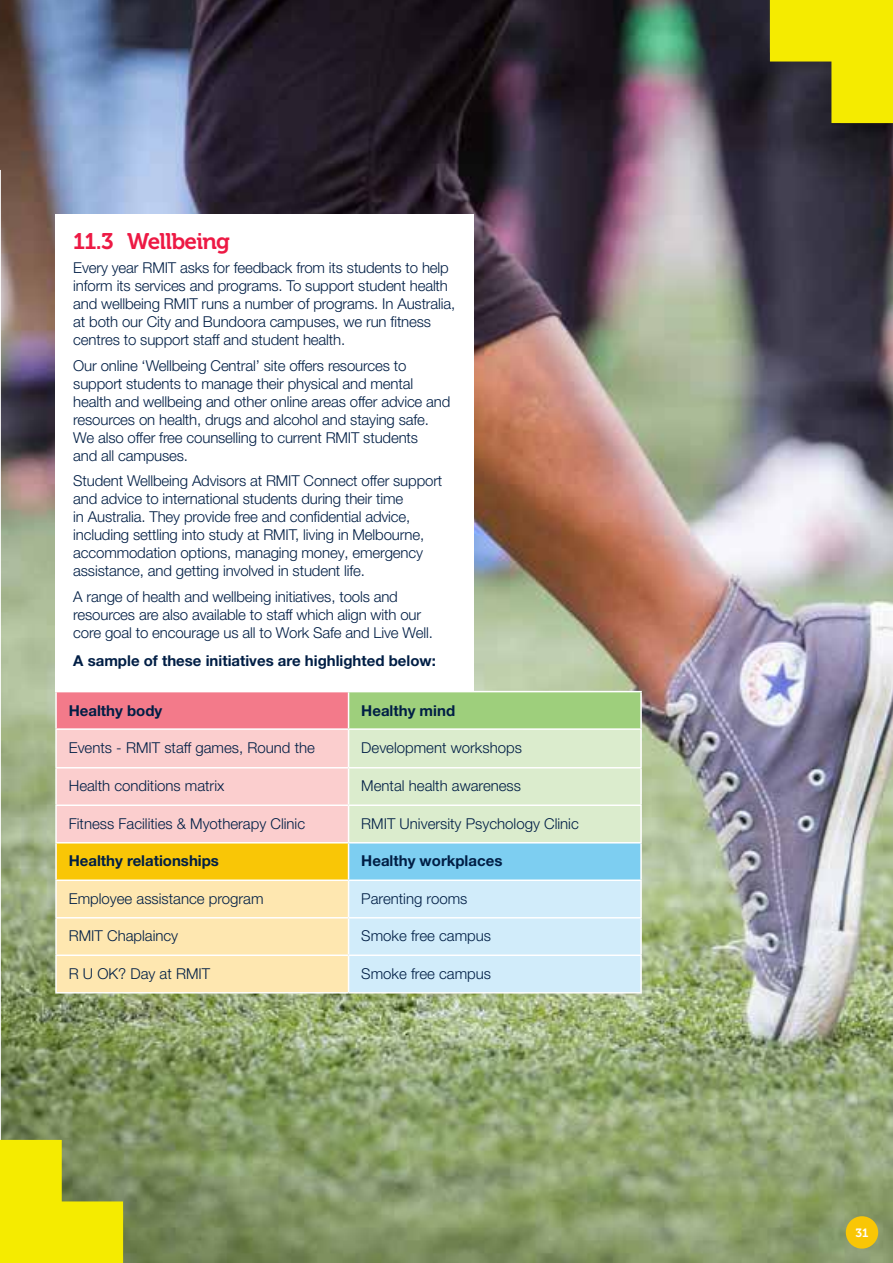
<style>
.page{position:relative;width:893px;height:1263px;background:#fff}
.page>*{position:absolute;margin:0;border:0;box-sizing:border-box;transform-origin:0 0}
.t1{font:22.5px "Museo 700";letter-spacing:-.03em;color:#ed1944}
.t2{font:300 15px/18px "Helvetica Neue LT Pro";letter-spacing:-.01em;color:#001e45}
.t3{font:700 15px "Helvetica Neue LT Pro";color:#001e45}
.t4{font:12px "Museo 700";color:#fff}
</style>
<div class="page">
<img style="left:0;top:0;width:893px;height:1263px">
<div style="left:56px;top:692px;width:293px;height:37px;background:#f37a8a"></div>
<div style="left:349px;top:692px;width:292px;height:37px;background:#9ecf7c"></div>
<svg style="left:57px;top:730px;width:583px;height:112px;background:#ebddcd"></svg>
<div style="left:56px;top:843px;width:293px;height:37px;background:#f9c606"></div>
<div style="left:349px;top:843px;width:292px;height:37px;background:#7dcef1"></div>
<svg style="left:57px;top:881px;width:583px;height:111px;background:#e7e9d5"></svg>
<hr style="left:55px;top:692px;width:2px;height:36px;background:#fff">
<hr style="left:349px;top:691px;width:293px;height:1px;background:#fff">
<hr style="left:348px;top:692px;width:1px;height:36px;background:#fff">
<hr style="left:640px;top:692px;width:2px;height:36px;background:#fff">
<hr style="left:55px;top:728px;width:294px;height:2px;background:#fff">
<hr style="left:55px;top:730px;width:2px;height:37px;background:#fff">
<hr style="left:349px;top:728px;width:293px;height:2px;background:#fff">
<hr style="left:348px;top:730px;width:1px;height:37px;background:#fff">
<hr style="left:640px;top:730px;width:2px;height:37px;background:#fff">
<hr style="left:55px;top:767px;width:294px;height:1px;background:#fff">
<hr style="left:55px;top:768px;width:2px;height:36px;background:#fff">
<hr style="left:349px;top:767px;width:293px;height:1px;background:#fff">
<hr style="left:348px;top:768px;width:1px;height:36px;background:#fff">
<hr style="left:640px;top:768px;width:2px;height:36px;background:#fff">
<hr style="left:55px;top:804px;width:294px;height:2px;background:#fff">
<hr style="left:55px;top:806px;width:2px;height:36px;background:#fff">
<hr style="left:349px;top:804px;width:293px;height:2px;background:#fff">
<hr style="left:348px;top:806px;width:1px;height:36px;background:#fff">
<hr style="left:640px;top:806px;width:2px;height:36px;background:#fff">
<hr style="left:55px;top:842px;width:294px;height:1px;background:#fff">
<hr style="left:55px;top:843px;width:2px;height:36px;background:#fff">
<hr style="left:349px;top:842px;width:293px;height:1px;background:#fff">
<hr style="left:348px;top:843px;width:1px;height:36px;background:#fff">
<hr style="left:640px;top:843px;width:2px;height:36px;background:#fff">
<hr style="left:55px;top:879px;width:294px;height:2px;background:#fff">
<hr style="left:55px;top:881px;width:2px;height:36px;background:#fff">
<hr style="left:349px;top:879px;width:293px;height:2px;background:#fff">
<hr style="left:348px;top:881px;width:1px;height:36px;background:#fff">
<hr style="left:640px;top:881px;width:2px;height:36px;background:#fff">
<hr style="left:55px;top:917px;width:294px;height:1px;background:#fff">
<hr style="left:55px;top:918px;width:2px;height:36px;background:#fff">
<hr style="left:349px;top:917px;width:293px;height:1px;background:#fff">
<hr style="left:348px;top:918px;width:1px;height:36px;background:#fff">
<hr style="left:640px;top:918px;width:2px;height:36px;background:#fff">
<hr style="left:55px;top:954px;width:294px;height:2px;background:#fff">
<hr style="left:55px;top:956px;width:2px;height:36px;background:#fff">
<hr style="left:349px;top:954px;width:293px;height:2px;background:#fff">
<hr style="left:348px;top:956px;width:1px;height:36px;background:#fff">
<hr style="left:640px;top:956px;width:2px;height:36px;background:#fff">
<hr style="left:55px;top:992px;width:294px;height:1px;background:#fff">
<hr style="left:349px;top:992px;width:293px;height:1px;background:#fff">
<div style="left:55px;top:214px;width:418px;height:478px;background:#fff"></div>
<svg style="left:0;top:1140px;width:123px;height:123px;background:#d6d216"></svg>
<svg style="left:770px;top:0;width:123px;height:123px;background:#c2ba0e"></svg>
<div style="left:846px;top:1216px;width:32px;height:32px;background:#f9c606;border-radius:50%"></div>
<h1 class="t1" style="left:73px;top:229px;width:158px">11.3 Wellbeing</h1>
<p class="t2" style="left:73px;top:259px;width:383px">Every year RMIT asks for feedback from its students to help inform its services and programs. To support student health and wellbeing RMIT runs a number of programs. In Australia, at both our City and Bundoora campuses, we run fitness centres to support staff and student health.</p>
<p class="t2" style="left:73px;top:356px;width:379px">Our online ‘Wellbeing Central’ site offers resources to support students to manage their physical and mental health and wellbeing and other online areas offer advice and resources on health, drugs and alcohol and staying safe.<br>We also offer free counselling to current RMIT students<br>and all campuses.</p>
<p class="t2" style="left:73px;top:472px;width:371px">Student Wellbeing Advisors at RMIT Connect offer support and advice to international students during their time<br>in Australia. They provide free and confidential advice, including settling into study at RMIT, living in Melbourne, accommodation options, managing money, emergency assistance, and getting involved in student life.</p>
<p class="t2" style="left:73px;top:587px;width:361px">A range of health and wellbeing initiatives, tools and resources are also available to staff which align with our core goal to encourage us all to Work Safe and Live Well.</p>
<p class="t3" style="left:73px;top:652px;width:364px">A sample of these initiatives are highlighted below:</p>
<p class="t3" style="left:69px;top:701px;width:95px">Healthy body</p>
<p class="t3" style="left:361px;top:701px;width:95px">Healthy mind</p>
<p class="t2" style="left:69px;top:738px;width:248px">Events - RMIT staff games, Round the</p>
<p class="t2" style="left:361px;top:738px;width:162px">Development workshops</p>
<p class="t2" style="left:69px;top:776px;width:157px">Health conditions matrix</p>
<p class="t2" style="left:361px;top:776px;width:161px">Mental health awareness</p>
<p class="t2" style="left:69px;top:814px;width:238px">Fitness Facilities &amp; Myotherapy Clinic</p>
<p class="t2" style="left:361px;top:814px;width:219px">RMIT University Psychology Clinic</p>
<p class="t3" style="left:69px;top:852px;width:152px">Healthy relationships</p>
<p class="t3" style="left:361px;top:852px;width:143px">Healthy workplaces</p>
<p class="t2" style="left:69px;top:889px;width:196px">Employee assistance program</p>
<p class="t2" style="left:361px;top:889px;width:108px">Parenting rooms</p>
<p class="t2" style="left:69px;top:926px;width:111px">RMIT Chaplaincy</p>
<p class="t2" style="left:361px;top:926px;width:131px">Smoke free campus</p>
<p class="t2" style="left:69px;top:964px;width:143px">R U OK? Day at RMIT</p>
<p class="t2" style="left:361px;top:964px;width:131px">Smoke free campus</p>
<p class="t4" style="left:855px;top:1226px;width:15px">31</p>
</div>
